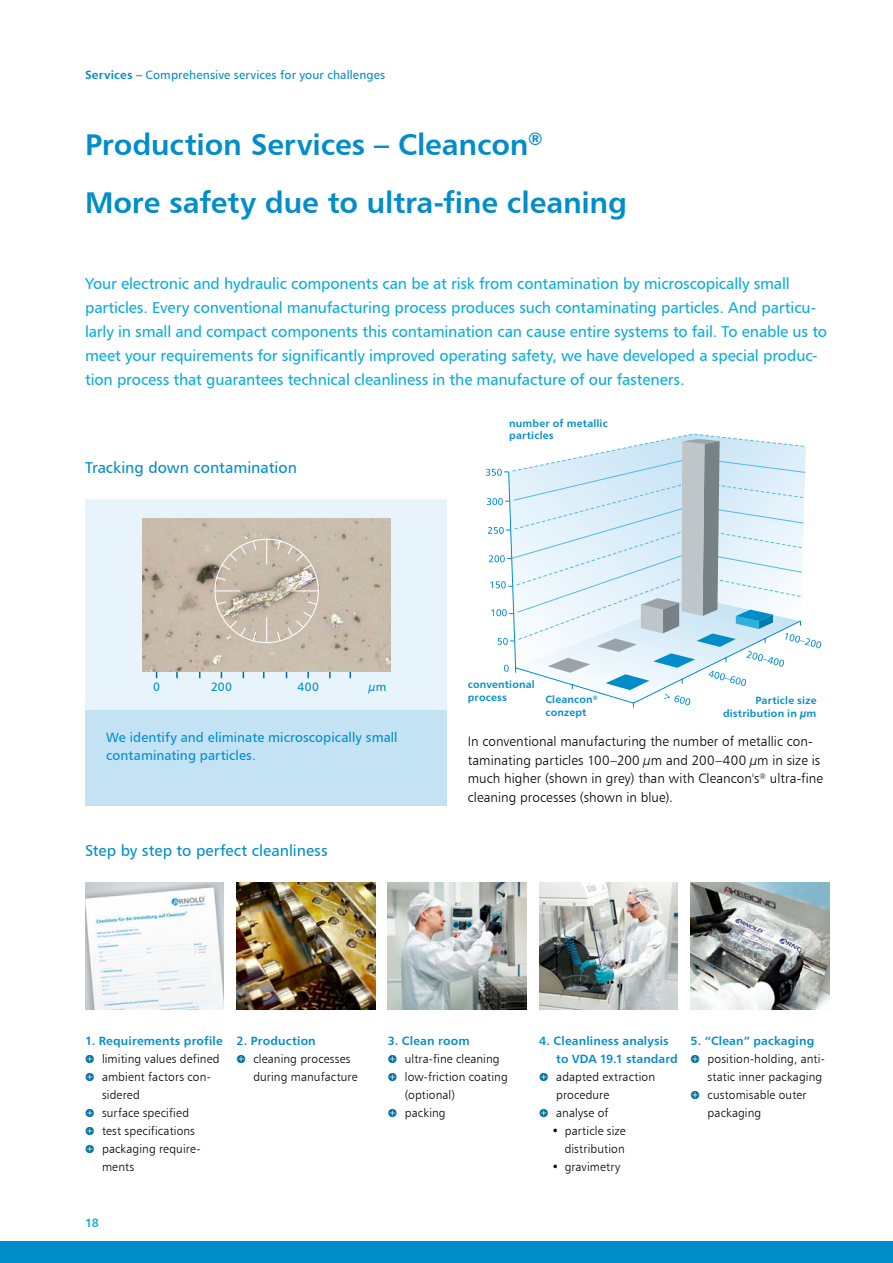
<style>
.page{position:relative;width:893px;height:1263px;background:#fff}
.page>*{position:absolute;margin:0;border:0;box-sizing:border-box;transform-origin:0 0}
.t1{font:30px "Humanist 777 BT Bold B";letter-spacing:-.005em;color:#008dca}
.t2{font:15.75px/24px "Humanist 777 BT Roman B";letter-spacing:-.01em;color:#08addc}
.t3{font:15.75px "Humanist 777 BT Roman B";color:#008dca}
.t4{font:13.5px/18.8px "Humanist 777 BT Light B";letter-spacing:.005em;color:#000}
.t5{font:13.5px/18.8px "Humanist 777 BT Roman B";letter-spacing:.005em;color:#008dca}
.t6{font:12px/18px "Humanist 777 BT Light B";letter-spacing:.01em;color:#000}
.t7{font:12px/18px "Humanist 777 BT Bold B";letter-spacing:.015em;color:#008dca}
.t8{font:12px "Humanist 777 BT Roman B";letter-spacing:.015em;color:#008dca}
.t9{font:12px "Humanist 777 BT Bold B";color:#08addc}
.t10{font:10.5px/12.6px "Humanist 777 BT Bold B";letter-spacing:.02em;color:#008dca}
.s1{font-family:"Humanist 777 BT Bold B"}
.s2{font-family:"Klavika";color:#006f9d}
</style>
<div class="page">
<div style="left:0;top:1242px;width:893px;height:21px;background:#008dca"></div>
<div style="left:85px;top:500px;width:361px;height:210px;background:#e7f4fb"></div>
<svg style="left:176px;top:672px;width:2px;height:6px"></svg>
<svg style="left:307px;top:672px;width:2px;height:6px"></svg>
<svg style="left:329px;top:672px;width:2px;height:6px"></svg>
<div style="left:85px;top:710px;width:361px;height:96px;background:#c3e2f4"></div>
<img style="left:143px;top:519px;width:247px;height:153px">
<svg style="left:215px;top:539px;width:103px;height:104px;background:#c7bcad"></svg>
<img style="left:85px;top:882px;width:139px;height:128px">
<img style="left:236px;top:882px;width:139px;height:128px">
<img style="left:388px;top:882px;width:138px;height:128px">
<img style="left:539px;top:882px;width:139px;height:128px">
<img style="left:691px;top:882px;width:138px;height:128px">
<svg style="left:486px;top:433px;width:335px;height:272px"></svg>
<p class="t8" style="left:85px;top:67px;width:302px"><span class="s1">Services –</span> Comprehensive services for your challenges</p>
<h1 class="t1" style="left:85px;top:126px;width:459px">Production Services – Cleancon<sup>®</sup></h1>
<h1 class="t1" style="left:85px;top:183px;width:543px">More safety due to ultra-fine cleaning</h1>
<p class="t2" style="left:85px;top:271px;width:744px">Your electronic and hydraulic components can be at risk from contamination by microscopically small particles. Every conventional manufacturing process produces such contaminating particles. And particu&shy;larly in small and compact components this contamination can cause entire systems to fail. To enable us to meet your requirements for significantly improved operating safety, we have developed a special produc&shy;tion process that guarantees technical cleanliness in the manufacture of our fasteners.</p>
<p class="t3" style="left:85px;top:458px;width:213px">Tracking down contamination</p>
<p class="t10" style="left:509px;top:417px;width:100px">number of metallic particles</p>
<p class="t8" style="left:153px;top:680px;width:8px">0</p>
<p class="t8" style="left:211px;top:680px;width:22px">200</p>
<p class="t8" style="left:298px;top:680px;width:23px">400</p>
<p class="t8" style="left:369px;top:680px;width:19px">µm</p>
<p class="t5" style="left:106px;top:727px;width:293px">We identify and eliminate microscopically small contaminating particles.</p>
<p class="t3" style="left:85px;top:841px;width:244px">Step by step to perfect cleanliness</p>
<p class="t10" style="left:468px;top:678px;width:69px">conventional process</p>
<p class="t10" style="left:545px;top:693px;width:54px">Cleancon<sup>® </sup>conzept</p>
<p class="t10" style="left:723px;top:694px;width:95px;text-align:right">Particle size distribution in µm</p>
<p class="t4" style="left:468px;top:732px;width:357px">In conventional manufacturing the number of metallic con&shy;taminating particles 100–200 µm and 200–400 µm in size is much higher (shown in grey) than with Cleancon's<sup>®</sup> ultra-fine cleaning processes (shown in blue).</p>
<p class="t7" style="left:85px;top:1031px;width:139px">1. Requirements profile</p>
<p class="t6" style="left:85px;top:1049px;width:136px"><span class="s2">˦</span> limiting values defined</p>
<p class="t6" style="left:85px;top:1067px;width:127px"><span class="s2">˦</span> ambient factors con-</p>
<p class="t6" style="left:102px;top:1085px;width:39px">sidered</p>
<p class="t6" style="left:85px;top:1103px;width:106px"><span class="s2">˦</span> surface specified</p>
<p class="t6" style="left:85px;top:1121px;width:111px"><span class="s2">˦</span> test specifications</p>
<p class="t6" style="left:85px;top:1139px;width:117px"><span class="s2">˦</span> packaging require-</p>
<p class="t6" style="left:102px;top:1157px;width:34px">ments</p>
<p class="t7" style="left:236px;top:1031px;width:81px">2. Production</p>
<p class="t6" style="left:253px;top:1049px;width:106px;text-indent:-17px"><span class="s2">˦</span> cleaning processes during manufacture</p>
<p class="t9" style="left:85px;top:1215px;width:15px">18</p>
<p class="t7" style="left:388px;top:1031px;width:83px">3. Clean room</p>
<p class="t6" style="left:388px;top:1049px;width:113px"><span class="s2">˦</span> ultra-fine cleaning</p>
<p class="t6" style="left:388px;top:1067px;width:121px"><span class="s2">˦</span> low-friction coating</p>
<p class="t6" style="left:405px;top:1085px;width:52px">(optional)</p>
<p class="t6" style="left:388px;top:1103px;width:59px"><span class="s2">˦</span> packing</p>
<p class="t7" style="left:556px;top:1031px;width:123px;text-indent:-17px">4. Cleanliness analysis to VDA 19.1 standard</p>
<p class="t6" style="left:539px;top:1067px;width:117px"><span class="s2">˦</span> adapted extraction</p>
<p class="t6" style="left:556px;top:1085px;width:55px">procedure</p>
<p class="t6" style="left:539px;top:1103px;width:71px"><span class="s2">˦</span> analyse of</p>
<p class="t6" style="left:552px;top:1121px;width:75px;text-align:right">• particle size distribution</p>
<p class="t6" style="left:552px;top:1157px;width:70px">• gravimetry</p>
<p class="t7" style="left:691px;top:1031px;width:125px">5. “Clean” packaging</p>
<p class="t6" style="left:691px;top:1049px;width:136px"><span class="s2">˦</span> position-holding, anti-</p>
<p class="t6" style="left:708px;top:1067px;width:116px">static inner packaging</p>
<p class="t6" style="left:691px;top:1085px;width:117px"><span class="s2">˦</span> customisable outer</p>
<p class="t6" style="left:708px;top:1103px;width:55px">packaging</p>
</div>
